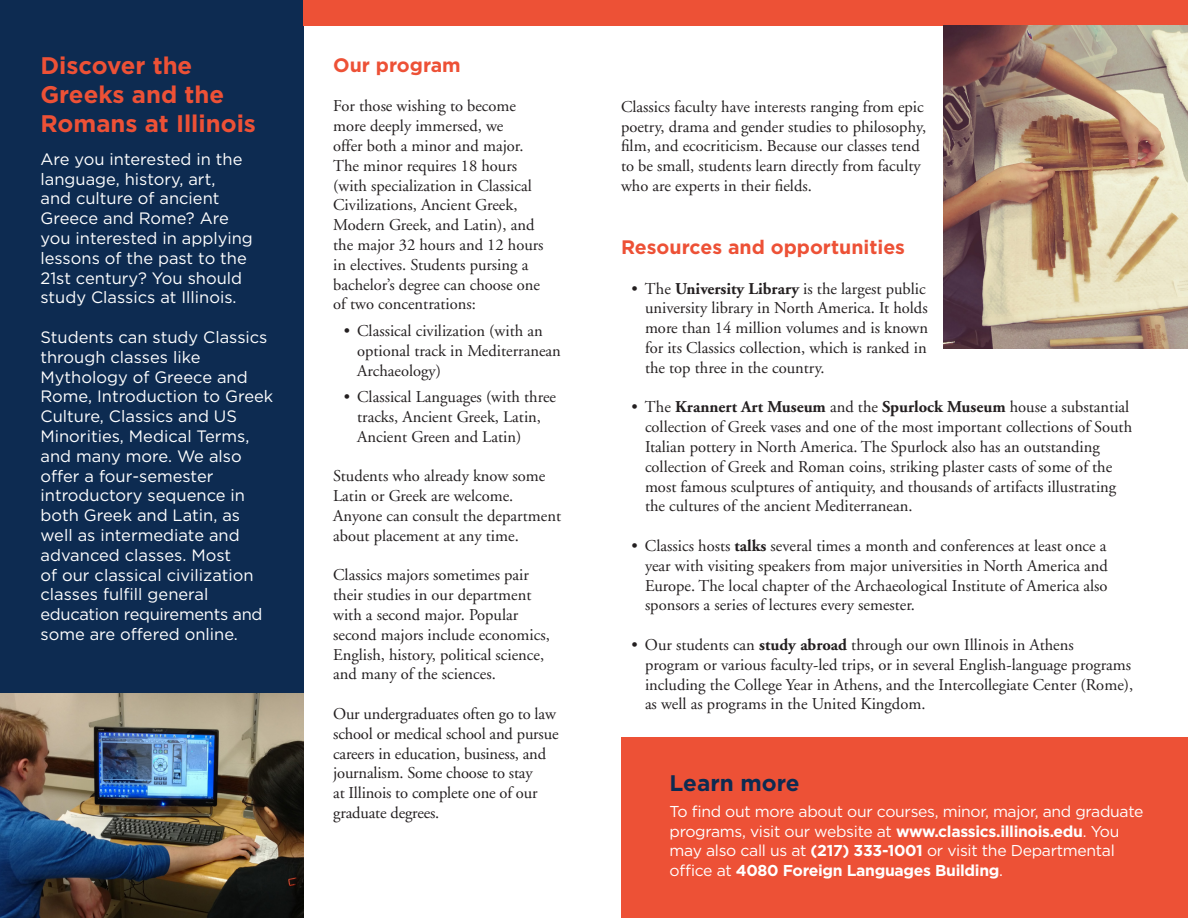
<style>
.page{position:relative;width:1188px;height:918px;background:#fff}
.page>*{position:absolute;margin:0;border:0;box-sizing:border-box;transform-origin:0 0}
.t1{font:700 24px/28.8px "Gotham";color:#ed5136}
.t2{font:700 22.5px "Gotham";color:#0d2b51}
.t3{font:700 19.5px "Gotham";color:#ed5136}
.t4{font:16.5px/19.8px "Adobe Garamond";color:#231f20}
.t5{font:16.5px/19.8px "Gotham";color:#fff}
.t6{font:15.75px/19.5px "Gotham";letter-spacing:-.02em;color:#fff}
.s1{font-weight:700}
</style>
<div class="page">
<div style="left:0;top:0;width:303px;height:693px;background:#0d2b51"></div>
<div style="left:303px;top:0;width:885px;height:26px;background:#ed5136"></div>
<img style="left:944px;top:26px;width:244px;height:323px">
<img style="left:0;top:693px;width:303px;height:225px">
<div style="left:621px;top:738px;width:567px;height:180px;background:#ed5136"></div>
<p class="t1" style="left:40px;top:51px;width:217px">Discover the<br>Greeks and the<br>Romans at Illinois</p>
<p class="t5" style="left:40px;top:149px;width:214px">Are you interested in the language, history, art,<br>and culture of ancient<br>Greece and Rome? Are you interested in applying lessons of the past to the<br>21st century? You should study Classics at Illinois.</p>
<p class="t5" style="left:40px;top:327px;width:234px">Students can study Classics through classes like<br>Mythology of Greece and<br>Rome, Introduction to Greek<br>Culture, Classics and US<br>Minorities, Medical Terms, and many more. We also offer a four-semester introductory sequence in both Greek and Latin, as well as intermediate and advanced classes. Most<br>of our classical civilization classes fulfill general education requirements and some are offered online.</p>
<p class="t3" style="left:333px;top:52px;width:129px">Our program</p>
<p class="t4" style="left:333px;top:97px;width:212px">For those wishing to become more deeply immersed, we<br>offer both a minor and major.<br>The minor requires 18 hours (with specialization in Classical<br>Civilizations, Ancient Greek,<br>Modern Greek, and Latin), and the major 32 hours and 12 hours in electives. Students pursing a bachelor’s degree can choose one of two concentrations:</p>
<p class="t4" style="left:357px;top:321px;width:205px;text-indent:-14px">• Classical civilization (with an optional track in Mediterranean<br>Archaeology)</p>
<p class="t4" style="left:357px;top:387px;width:200px;text-indent:-14px">• Classical Languages (with three tracks, Ancient Greek, Latin,<br>Ancient Green and Latin)</p>
<p class="t4" style="left:333px;top:467px;width:229px">Students who already know some<br>Latin or Greek are welcome.<br>Anyone can consult the department about placement at any time.</p>
<p class="t4" style="left:333px;top:566px;width:218px">Classics majors sometimes pair their studies in our department with a second major. Popular second majors include economics,<br>English, history, political science, and many of the sciences.</p>
<p class="t4" style="left:333px;top:704px;width:227px">Our undergraduates often go to law school or medical school and pursue careers in education, business, and journalism. Some choose to stay<br>at Illinois to complete one of our graduate degrees.</p>
<p class="t4" style="left:621px;top:97px;width:307px">Classics faculty have interests ranging from epic poetry, drama and gender studies to philosophy, film, and ecocriticism. Because our classes tend to be small, students learn directly from faculty who are experts in their fields.</p>
<p class="t3" style="left:621px;top:234px;width:286px">Resources and opportunities</p>
<p class="t4" style="left:645px;top:279px;width:285px;text-indent:-14px">• The <span class="s1">University Library</span> is the largest public university library in North America. It holds more than 14 million volumes and is known for its Classics collection, which is ranked in the top three in the country.</p>
<p class="t4" style="left:645px;top:398px;width:489px;text-indent:-14px">• The <span class="s1">Krannert Art Museum</span> and the <span class="s1">Spurlock Museum</span> house a substantial collection of Greek vases and one of the most important collections of South Italian pottery in North America. The Spurlock also has an outstanding collection of Greek and Roman coins, striking plaster casts of some of the most famous sculptures of antiquity, and thousands of artifacts illustrating the cultures of the ancient Mediterranean.</p>
<p class="t4" style="left:645px;top:536px;width:464px;text-align:justify;text-indent:-14px">• Classics hosts <span class="s1">talks</span> several times a month and conferences at least once a year with visiting speakers from major universities in North America and Europe. The local chapter of the Archaeological Institute of America also sponsors a series of lectures every semester.</p>
<p class="t4" style="left:645px;top:635px;width:490px;text-indent:-14px">• Our students can <span class="s1">study abroad</span> through our own Illinois in Athens<br>program or various faculty-led trips, or in several English-language programs including the College Year in Athens, and the Intercollegiate Center (Rome), as well as programs in the United Kingdom.</p>
<p class="t2" style="left:670px;top:768px;width:132px">Learn more</p>
<p class="t6" style="left:670px;top:802px;width:475px">To find out more about our courses, minor, major, and graduate programs, visit our website at <span class="s1">www.classics.illinois.edu</span>. You may also call us at <span class="s1">(217) 333-1001</span> or visit the Departmental office at <span class="s1">4080 Foreign Languages Building</span>.</p>
</div>
